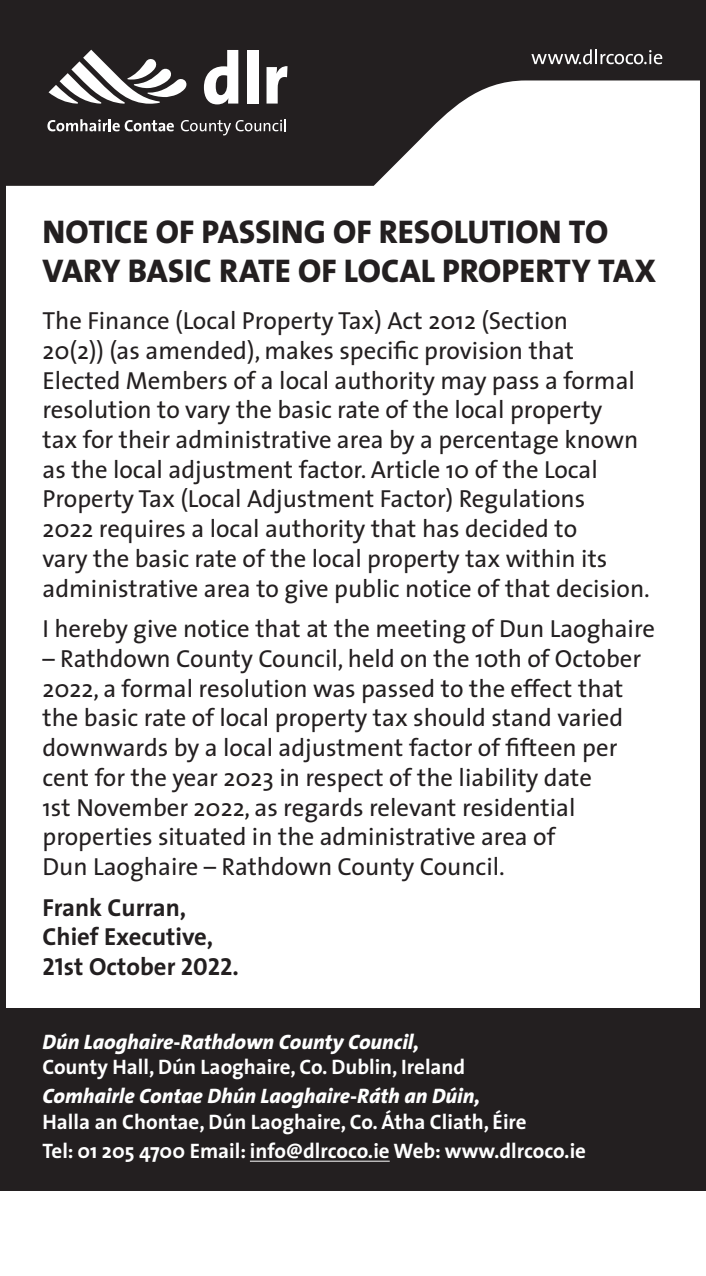
<style>
.page{position:relative;width:706px;height:1276px;background:#fff}
.page>*{position:absolute;margin:0;border:0;box-sizing:border-box;transform-origin:0 0}
.t1{font:33px/39.6px "The Sans Extra Bold Caps";color:#231f20}
.t2{font:24.6px/29.7px "The Sans";color:#231f20}
.t3{font:700 24.6px/29.7px "The Sans";color:#231f20}
.t4{font:700 21px/29.4px "The Sans";color:#fff}
.t5{font:italic 800 21px "The Sans";color:#fff}
.s1{font-family:"The Sans Bold Caps";font-weight:400}
</style>
<div class="page">
<svg style="left:0;top:0;width:706px;height:186px;fill:#231f20"></svg>
<svg style="left:49px;top:50px;width:138px;height:54px"></svg>
<svg style="left:204px;top:50px;width:34px;height:54px"></svg>
<div style="left:247px;top:50px;width:11px;height:54px;background:#fff"></div>
<svg style="left:266px;top:66px;width:21px;height:38px"></svg>
<svg style="left:47px;top:119px;width:127px;height:12px"></svg>
<svg style="left:181px;top:119px;width:105px;height:16px;background:#514e4e"></svg>
<svg style="left:531px;top:49px;width:131px;height:15px"></svg>
<div style="left:0;top:1008px;width:706px;height:183px;background:#231f20"></div>
<hr style="left:250px;top:1160px;width:140px;height:1px;background:#fff">
<h1 class="t1" style="left:43px;top:211px;width:615px">NOTICE OF PASSING OF RESOLUTION TO<br>VARY BASIC RATE OF LOCAL PROPERTY TAX</h1>
<p class="t2" style="left:43px;top:305px;width:609px">The Finance (Local Property Tax) Act 2012 (Section<br>20(2)) (as amended), makes specific provision that Elected Members of a local authority may pass a formal resolution to vary the basic rate of the local property<br>tax for their administrative area by a percentage known as the local adjustment factor. Article 10 of the Local Property Tax (Local Adjustment Factor) Regulations<br>2022 requires a local authority that has decided to<br>vary the basic rate of the local property tax within its administrative area to give public notice of that decision.</p>
<p class="t2" style="left:43px;top:613px;width:614px">I hereby give notice that at the meeting of Dun Laoghaire</p>
<p class="t2" style="left:43px;top:643px;width:600px">– Rathdown County Council, held on the 10th of October 2022, a formal resolution was passed to the effect that the basic rate of local property tax should stand varied downwards by a local adjustment factor of fifteen per cent for the year 2023 in respect of the liability date<br>1st November 2022, as regards relevant residential properties situated in the administrative area of<br>Dun Laoghaire – Rathdown County Council.</p>
<p class="t3" style="left:43px;top:892px;width:198px">Frank Curran,<br>Chief Executive,<br><span class="s1">21</span>st October <span class="s1">2022</span>.</p>
<p class="t5" style="left:43px;top:1024px;width:378px">Dún Laoghaire-Rathdown County Council,</p>
<p class="t4" style="left:43px;top:1051px;width:424px">County Hall, Dún Laoghaire, Co. Dublin, Ireland</p>
<p class="t5" style="left:43px;top:1078px;width:439px">Comhairle Contae Dhún Laoghaire-Ráth an Dúin,</p>
<p class="t4" style="left:43px;top:1106px;width:545px">Halla an Chontae, Dún Laoghaire, Co. Átha Cliath, Éire<br>Tel: 01 205 4700 Email: info@dlrcoco.ie Web: www.dlrcoco.ie</p>
</div>
